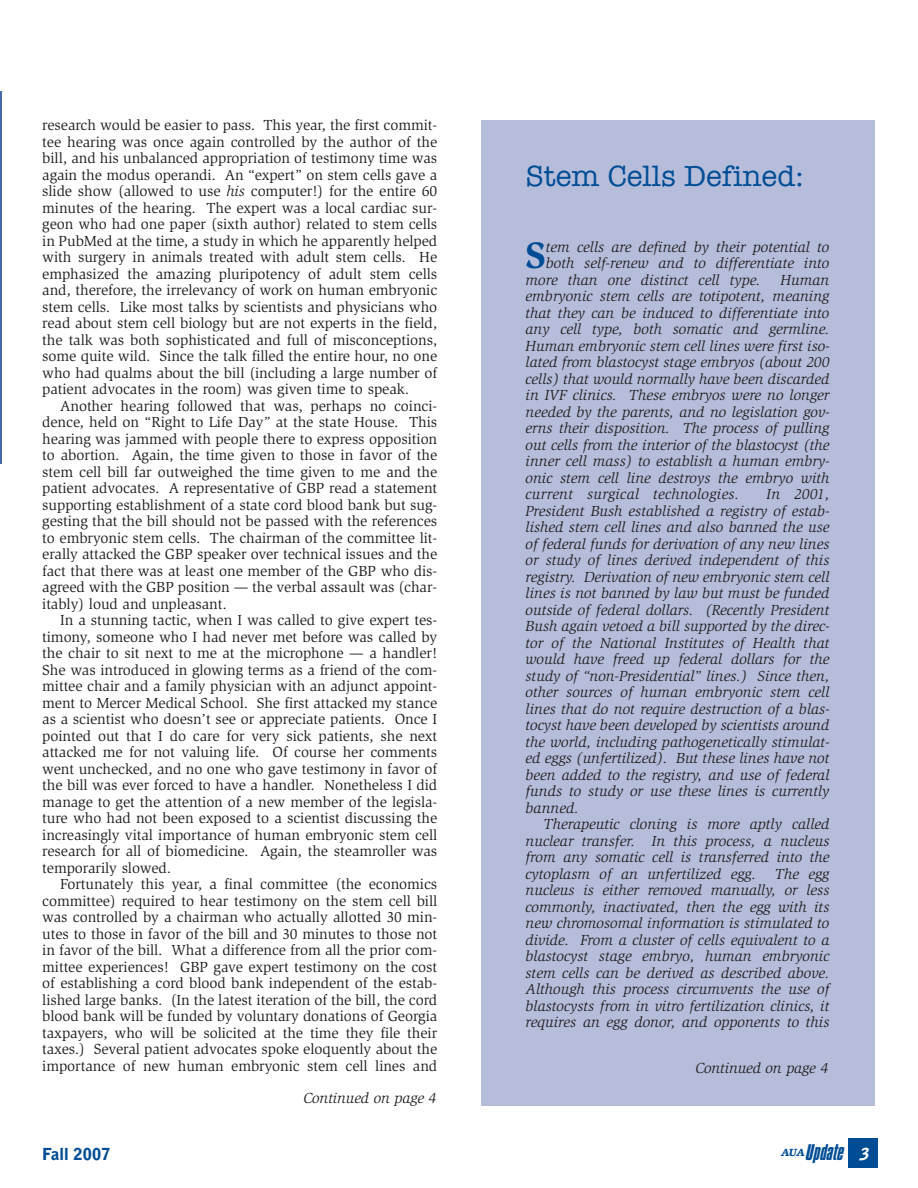
<style>
.page{position:relative;width:918px;height:1188px;background:#fff}
.page>*{position:absolute;margin:0;border:0;box-sizing:border-box;transform-origin:0 0}
.t1{font:700 37.95px "Slimbach";color:#014d95}
.t2{font:30px "American Typewriter";color:#014d95}
.t3{font:italic 19.5px "Commador";color:#014d95}
.t4{font:900 16.5px "Bell Gothic";color:#014d95}
.t5{font:15px/16.5px "Slimbach";letter-spacing:-.005em;color:#231f20;text-align:justify}
.t6{font:italic 15px/16.5px "Slimbach";color:#231f20;text-align:justify}
.s1{font-style:italic}
.s2{font-family:"Bell Gothic";font-weight:900;font-size:16.5px;color:#fff}
</style>
<div class="page">
<hr style="left:0;top:91px;width:1px;height:373px;background:#476aa9">
<div style="left:848px;top:1138px;width:30px;height:29px;background:#014d95"></div>
<div style="left:481px;top:120px;width:393px;height:986px;background:#b5bddb"></div>
<p class="t5" style="left:42px;top:118px;width:397px">research would be easier to pass. This year, the first commit&shy;tee hearing was once again controlled by the author of the bill, and his unbalanced appropriation of testimony time was again the modus operandi. An “expert” on stem cells gave a slide show (allowed to use <span class="s1">his</span> computer!) for the entire 60 minutes of the hearing. The expert was a local cardiac sur&shy;geon who had one paper (sixth author) related to stem cells in PubMed at the time, a study in which he apparently helped with surgery in animals treated with adult stem cells. He emphasized the amazing pluripotency of adult stem cells and, therefore, the irrelevancy of work on human embryonic stem cells. Like most talks by scientists and physicians who read about stem cell biology but are not experts in the field, the talk was both sophisticated and full of misconceptions, some quite wild. Since the talk filled the entire hour, no one who had qualms about the bill (including a large number of patient advocates in the room) was given time to speak.</p>
<p class="t5" style="left:42px;top:398px;width:397px;text-indent:18px">Another hearing followed that was, perhaps no coinci&shy;dence, held on “Right to Life Day” at the state House. This hearing was jammed with people there to express opposition to abortion. Again, the time given to those in favor of the stem cell bill far outweighed the time given to me and the patient advocates. A representative of GBP read a statement supporting establishment of a state cord blood bank but sug&shy;gesting that the bill should not be passed with the references to embryonic stem cells. The chairman of the committee lit&shy;erally attacked the GBP speaker over technical issues and the fact that there was at least one member of the GBP who dis&shy;agreed with the GBP position — the verbal assault was (char&shy;itably) loud and unpleasant.</p>
<p class="t5" style="left:42px;top:613px;width:397px;text-indent:18px">In a stunning tactic, when I was called to give expert tes&shy;timony, someone who I had never met before was called by the chair to sit next to me at the microphone — a handler!<br>She was introduced in glowing terms as a friend of the com&shy;mittee chair and a family physician with an adjunct appoint&shy;ment to Mercer Medical School. She first attacked my stance as a scientist who doesn’t see or appreciate patients. Once I pointed out that I do care for very sick patients, she next attacked me for not valuing life. Of course her comments went unchecked, and no one who gave testimony in favor of the bill was ever forced to have a handler. Nonetheless I did manage to get the attention of a new member of the legisla&shy;ture who had not been exposed to a scientist discussing the increasingly vital importance of human embryonic stem cell research for all of biomedicine. Again, the steamroller was temporarily slowed.</p>
<p class="t5" style="left:42px;top:877px;width:397px;text-indent:18px">Fortunately this year, a final committee (the economics committee) required to hear testimony on the stem cell bill was controlled by a chairman who actually allotted 30 min&shy;utes to those in favor of the bill and 30 minutes to those not in favor of the bill. What a difference from all the prior com&shy;mittee experiences! GBP gave expert testimony on the cost of establishing a cord blood bank independent of the estab&shy;lished large banks. (In the latest iteration of the bill, the cord blood bank will be funded by voluntary donations of Georgia taxpayers, who will be solicited at the time they file their taxes.) Several patient advocates spoke eloquently about the importance of new human embryonic stem cell lines and</p>
<p class="t6" style="left:304px;top:1091px;width:134px">Continued on page 4</p>
<h2 class="t2" style="left:526px;top:158px;width:279px">Stem Cells Defined:</h2>
<h1 class="t1" style="left:526px;top:241px;width:22px">S</h1>
<p class="t6" style="left:546px;top:239px;width:285px">tem cells are defined by their potential to</p>
<p class="t6" style="left:546px;top:256px;width:285px">both self-renew and to differentiate into</p>
<p class="t6" style="left:526px;top:272px;width:237px">more than one distinct cell type.</p>
<p class="t6" style="left:526px;top:272px;width:305px;text-indent:255px">Human embryonic stem cells are totipotent, meaning that they can be induced to differentiate into any cell type, both somatic and germline.<br>Human embryonic stem cell lines were first iso&shy;lated from blastocyst stage embryos (about 200 cells) that would normally have been discarded in IVF clinics. These embryos were no longer needed by the parents, and no legislation gov&shy;erns their disposition. The process of pulling out cells from the interior of the blastocyst (the inner cell mass) to establish a human embry&shy;onic stem cell line destroys the embryo with current surgical technologies.</p>
<p class="t6" style="left:526px;top:487px;width:305px;text-indent:241px">In 2001, President Bush established a registry of estab&shy;lished stem cell lines and also banned the use of federal funds for derivation of any new lines or study of lines derived independent of this registry. Derivation of new embryonic stem cell lines is not banned by law but must be funded outside of federal dollars. (Recently President Bush again vetoed a bill supported by the direc&shy;tor of the National Institutes of Health that would have freed up federal dollars for the study of “non-Presidential” lines.) Since then, other sources of human embryonic stem cell lines that do not require destruction of a blas&shy;tocyst have been developed by scientists around the world, including pathogenetically stimulat&shy;ed eggs (unfertilized). But these lines have not been added to the registry, and use of federal funds to study or use these lines is currently banned.</p>
<p class="t6" style="left:526px;top:817px;width:305px;text-indent:18px">Therapeutic cloning is more aptly called nuclear transfer. In this process, a nucleus from any somatic cell is transferred into the cytoplasm of an unfertilized egg. The egg nucleus is either removed manually, or less commonly, inactivated, then the egg with its new chromosomal information is stimulated to divide. From a cluster of cells equivalent to a blastocyst stage embryo, human embryonic stem cells can be derived as described above.<br>Although this process circumvents the use of blastocysts from in vitro fertilization clinics, it requires an egg donor, and opponents to this</p>
<p class="t6" style="left:695px;top:1061px;width:134px">Continued on page 4</p>
<p class="t4" style="left:42px;top:1148px;width:70px">Fall 2007</p>
<h3 class="t3" style="left:781px;top:1142px;width:92px"><sup>AUA</sup>Update <span class="s2">3</span></h3>
</div>
